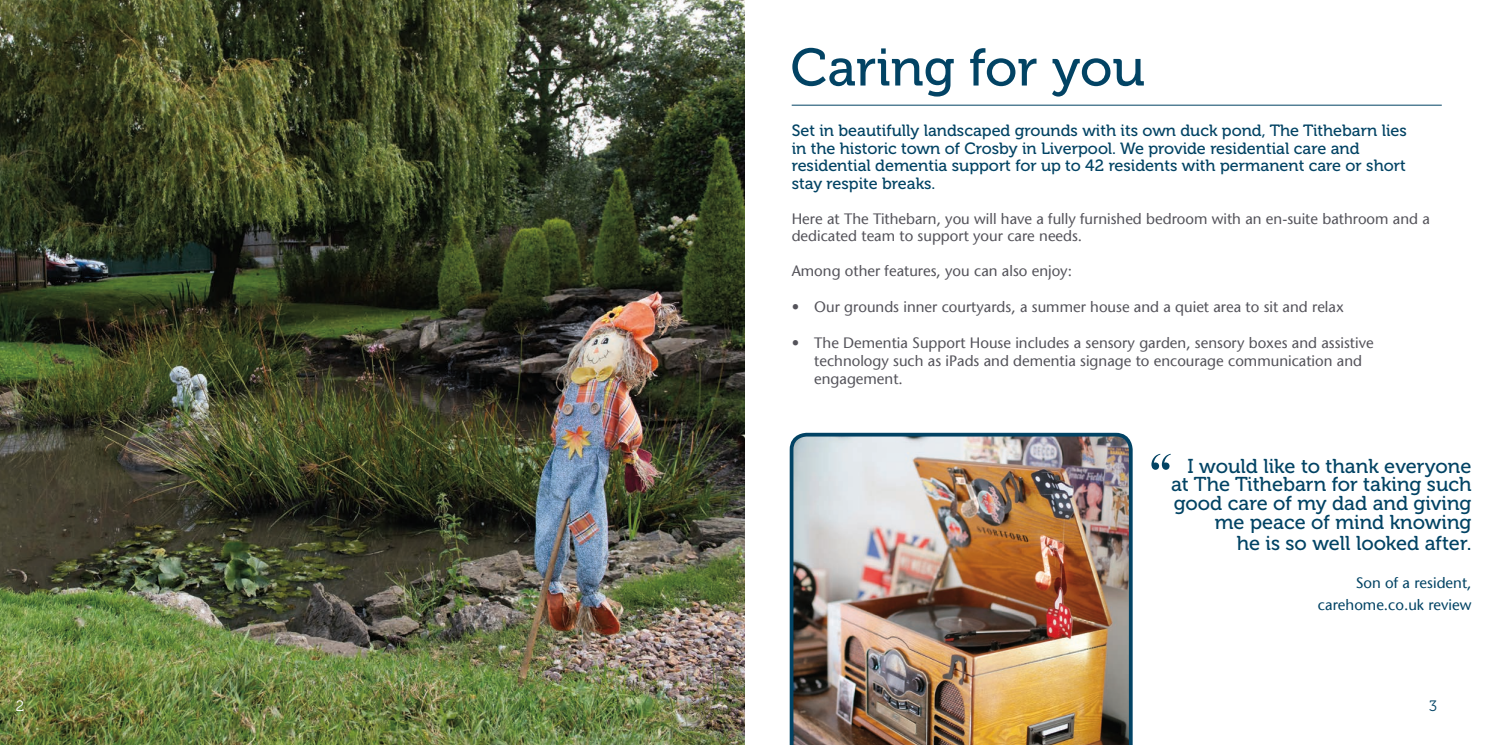
<style>
.page{position:relative;width:1489px;height:745px;background:#fff}
.page>*{position:absolute;margin:0;border:0;box-sizing:border-box;transform-origin:0 0}
.t1{font:62.5px "Bask Old Face";color:#024364}
.t2{font:52.5px "Museo 500";color:#024364}
.t3{font:20px/18.8px "Museo 500";color:#024364;text-align:right}
.t4{font:16.25px "Museo 500";color:#024364}
.t5{font:15px/18px "Stone Sans";color:#54535a}
.t6{font:15px "Stone Sans";color:#024364}
.t7{font:15px "Museo 300";color:#024364}
.t8{font:15px "Museo 300";color:#fff}
.s1{color:#fff}
</style>
<div class="page">
<hr style="left:791px;top:105px;width:650px;height:1px;background:#024364">
<img style="left:0;top:0;width:744px;height:744px">
<img style="left:789px;top:432px;width:343px;height:312px">
<p class="t8" style="left:16px;top:697px;width:10px">2</p>
<p class="t2" style="left:790px;top:39px;width:356px">Caring for you</p>
<p class="t4" style="left:791px;top:121px;width:616px">Set in beautifully landscaped grounds with its own duck pond, The Tithebarn lies</p>
<p class="t4" style="left:791px;top:139px;width:569px">in the historic town of Crosby in Liverpool. We provide residential care and</p>
<p class="t4" style="left:791px;top:156px;width:615px">residential dementia support for up to 42 residents with permanent care or short</p>
<p class="t4" style="left:791px;top:174px;width:145px">stay respite breaks.</p>
<p class="t5" style="left:791px;top:209px;width:639px;line-height:17.5px">Here at The Tithebarn, you will have a fully furnished bedroom with an en-suite bathroom and a dedicated team to support your care needs.</p>
<p class="t5" style="left:791px;top:262px;width:282px">Among other features, you can also enjoy:</p>
<p class="t5" style="left:791px;top:297px;width:553px">• Our grounds inner courtyards, a summer house and a quiet area to sit and relax</p>
<p class="t5" style="left:814px;top:333px;width:561px;text-indent:-22px">• The Dementia Support House includes a sensory garden, sensory boxes and assistive technology such as iPads and dementia signage to encourage communication and engagement.</p>
<p class="t1" style="left:1148px;top:441px;width:27px">“</p>
<p class="t3" style="left:1170px;top:456px;width:302px">I would like to thank everyone at The Tithebarn for taking such good care of my dad and giving me peace of mind knowing</p>
<p class="t3" style="left:1236px;top:534px;width:236px">he is so well looked after.</p>
<p class="t6" style="left:1355px;top:573px;width:117px">Son of a resident,</p>
<p class="t6" style="left:1317px;top:595px;width:155px">carehome.co.uk review</p>
<p class="t7" style="left:1428px;top:697px;width:16px">3<span class="s1">3</span></p>
</div>
